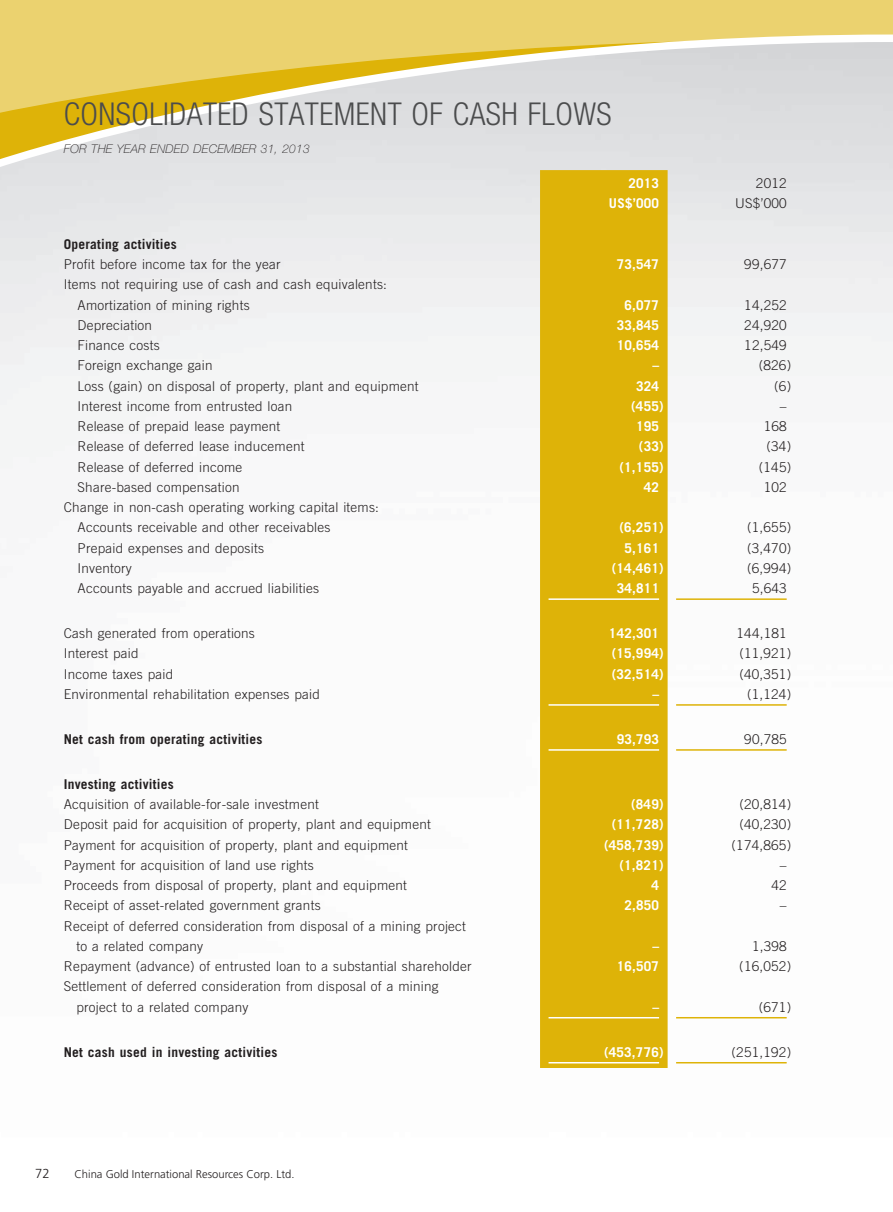
<style>
.page{position:relative;width:893px;height:1212px;background:#fff}
.page>*{position:absolute;margin:0;border:0;box-sizing:border-box;transform-origin:0 0}
.t1{font:300 condensed 31.5px "Helvetica Neue LT Std";letter-spacing:.015em;color:#4b4c4d}
.t2{font:300 13.5px/20.2px "Trade Gothic LT Std";letter-spacing:.015em;color:#231f20}
.t3{font:700 13.5px "Trade Gothic LT Std";letter-spacing:.015em;color:#fff}
.t4{font:700 13.5px "Trade Gothic LT Std";letter-spacing:.015em;color:#231f20}
.t5{font:300 13.05px "Frutiger LT Std";color:#231f20}
.t6{font:italic 100 12px "Helvetica Neue LT Std";letter-spacing:.015em;color:#231f20}
.t7{font:300 11.25px "Frutiger LT Std";color:#231f20}
.s1{font-weight:700}
</style>
<div class="page">
<svg style="left:0;top:117px;width:893px;height:61px;background:#e0ded6"></svg>
<svg style="left:0;top:0;width:893px;height:117px;background:#e4d491"></svg>
<div style="left:540px;top:170px;width:128px;height:898px;background:#deb308"></div>
<hr style="left:549px;top:598px;width:110px;height:2px;background:#fff">
<hr style="left:676px;top:598px;width:111px;height:2px;background:#deb308">
<hr style="left:549px;top:704px;width:110px;height:2px;background:#fff">
<hr style="left:676px;top:704px;width:111px;height:2px;background:#deb308">
<hr style="left:549px;top:749px;width:110px;height:2px;background:#fff">
<hr style="left:676px;top:749px;width:111px;height:2px;background:#deb308">
<hr style="left:549px;top:1017px;width:110px;height:1px;background:#fff">
<hr style="left:676px;top:1017px;width:111px;height:1px;background:#deb308">
<hr style="left:549px;top:1062px;width:110px;height:1px;background:#fff">
<hr style="left:676px;top:1062px;width:111px;height:1px;background:#deb308">
<h1 class="t1" style="left:64px;top:96px;width:549px">CONSOLIDATED STATEMENT OF CASH FLOWS</h1>
<p class="t6" style="left:64px;top:142px;width:247px">FOR THE YEAR ENDED DECEMBER 31, 2013</p>
<p class="t2" style="left:64px;top:234px;width:218px"><span class="s1">Operating activities<br></span>Profit before income tax for the year</p>
<p class="t2" style="left:78px;top:274px;width:311px;text-indent:-14px">Items not requiring use of cash and cash equivalents:<br>Amortization of mining rights</p>
<p class="t3" style="left:628px;top:175px;width:32px">2013</p>
<p class="t2" style="left:756px;top:173px;width:32px">2012</p>
<p class="t3" style="left:609px;top:195px;width:52px">US$’000</p>
<p class="t2" style="left:735px;top:193px;width:53px">US$’000</p>
<p class="t3" style="left:617px;top:256px;width:44px">73,547</p>
<p class="t2" style="left:744px;top:254px;width:44px">99,677</p>
<p class="t3" style="left:624px;top:296px;width:36px">6,077</p>
<p class="t2" style="left:744px;top:294px;width:44px">14,252</p>
<p class="t2" style="left:78px;top:315px;width:76px">Depreciation</p>
<p class="t3" style="left:617px;top:317px;width:44px">33,845</p>
<p class="t2" style="left:744px;top:315px;width:44px">24,920</p>
<p class="t2" style="left:78px;top:335px;width:84px">Finance costs</p>
<p class="t3" style="left:617px;top:337px;width:44px">10,654</p>
<p class="t2" style="left:744px;top:335px;width:44px">12,549</p>
<p class="t2" style="left:78px;top:355px;width:137px">Foreign exchange gain</p>
<p class="t3" style="left:652px;top:357px;width:8px">–</p>
<p class="t2" style="left:759px;top:355px;width:34px">(826)</p>
<p class="t2" style="left:78px;top:375px;width:343px">Loss (gain) on disposal of property, plant and equipment</p>
<p class="t3" style="left:636px;top:377px;width:24px">324</p>
<p class="t2" style="left:774px;top:375px;width:18px">(6)</p>
<p class="t2" style="left:78px;top:396px;width:216px">Interest income from entrusted loan</p>
<p class="t3" style="left:631px;top:398px;width:34px">(455)</p>
<p class="t2" style="left:780px;top:396px;width:8px">–</p>
<p class="t2" style="left:78px;top:416px;width:204px">Release of prepaid lease payment</p>
<p class="t3" style="left:636px;top:418px;width:24px">195</p>
<p class="t2" style="left:764px;top:416px;width:24px">168</p>
<p class="t2" style="left:78px;top:436px;width:229px">Release of deferred lease inducement</p>
<p class="t3" style="left:639px;top:438px;width:26px">(33)</p>
<p class="t2" style="left:766px;top:436px;width:26px">(34)</p>
<p class="t2" style="left:78px;top:456px;width:166px">Release of deferred income</p>
<p class="t3" style="left:619px;top:458px;width:46px">(1,155)</p>
<p class="t2" style="left:759px;top:456px;width:34px">(145)</p>
<p class="t2" style="left:78px;top:477px;width:164px">Share-based compensation</p>
<p class="t3" style="left:644px;top:479px;width:17px">42</p>
<p class="t2" style="left:764px;top:477px;width:24px">102</p>
<p class="t2" style="left:78px;top:497px;width:303px;text-indent:-14px">Change in non-cash operating working capital items:<br>Accounts receivable and other receivables</p>
<p class="t3" style="left:619px;top:519px;width:46px">(6,251)</p>
<p class="t2" style="left:747px;top:517px;width:46px">(1,655)</p>
<p class="t2" style="left:78px;top:537px;width:188px">Prepaid expenses and deposits</p>
<p class="t3" style="left:624px;top:539px;width:36px">5,161</p>
<p class="t2" style="left:747px;top:537px;width:46px">(3,470)</p>
<p class="t2" style="left:78px;top:558px;width:56px">Inventory</p>
<p class="t3" style="left:612px;top:560px;width:53px">(14,461)</p>
<p class="t2" style="left:747px;top:558px;width:46px">(6,994)</p>
<p class="t2" style="left:78px;top:578px;width:243px">Accounts payable and accrued liabilities</p>
<p class="t3" style="left:617px;top:580px;width:44px">34,811</p>
<p class="t2" style="left:752px;top:578px;width:36px">5,643</p>
<p class="t2" style="left:64px;top:623px;width:193px">Cash generated from operations</p>
<p class="t3" style="left:609px;top:625px;width:52px">142,301</p>
<p class="t2" style="left:736px;top:623px;width:52px">144,181</p>
<p class="t2" style="left:64px;top:643px;width:76px">Interest paid</p>
<p class="t3" style="left:612px;top:645px;width:53px">(15,994)</p>
<p class="t2" style="left:739px;top:643px;width:53px">(11,921)</p>
<p class="t2" style="left:64px;top:663px;width:111px">Income taxes paid</p>
<p class="t3" style="left:612px;top:665px;width:53px">(32,514)</p>
<p class="t2" style="left:739px;top:663px;width:53px">(40,351)</p>
<p class="t2" style="left:64px;top:684px;width:258px">Environmental rehabilitation expenses paid</p>
<p class="t3" style="left:652px;top:686px;width:8px">–</p>
<p class="t2" style="left:747px;top:684px;width:46px">(1,124)</p>
<p class="t4" style="left:64px;top:731px;width:200px">Net cash from operating activities</p>
<p class="t3" style="left:617px;top:731px;width:44px">93,793</p>
<p class="t2" style="left:744px;top:729px;width:44px">90,785</p>
<p class="t2" style="left:64px;top:774px;width:257px"><span class="s1">Investing activities<br></span>Acquisition of available-for-sale investment</p>
<p class="t3" style="left:631px;top:796px;width:34px">(849)</p>
<p class="t2" style="left:739px;top:794px;width:53px">(20,814)</p>
<p class="t2" style="left:64px;top:814px;width:369px">Deposit paid for acquisition of property, plant and equipment</p>
<p class="t3" style="left:612px;top:816px;width:53px">(11,728)</p>
<p class="t2" style="left:739px;top:814px;width:53px">(40,230)</p>
<p class="t2" style="left:64px;top:834px;width:346px">Payment for acquisition of property, plant and equipment</p>
<p class="t3" style="left:604px;top:836px;width:61px">(458,739)</p>
<p class="t2" style="left:732px;top:834px;width:61px">(174,865)</p>
<p class="t2" style="left:64px;top:855px;width:252px">Payment for acquisition of land use rights</p>
<p class="t3" style="left:619px;top:857px;width:46px">(1,821)</p>
<p class="t2" style="left:780px;top:855px;width:8px">–</p>
<p class="t2" style="left:64px;top:875px;width:345px">Proceeds from disposal of property, plant and equipment</p>
<p class="t3" style="left:652px;top:877px;width:9px">4</p>
<p class="t2" style="left:771px;top:875px;width:17px">42</p>
<p class="t2" style="left:64px;top:895px;width:258px">Receipt of asset-related government grants</p>
<p class="t3" style="left:624px;top:897px;width:36px">2,850</p>
<p class="t2" style="left:780px;top:895px;width:8px">–</p>
<p class="t2" style="left:77px;top:915px;width:391px;text-indent:-13px">Receipt of deferred consideration from disposal of a mining project to a related company</p>
<p class="t3" style="left:652px;top:938px;width:8px">–</p>
<p class="t2" style="left:752px;top:936px;width:36px">1,398</p>
<p class="t2" style="left:64px;top:956px;width:409px">Repayment (advance) of entrusted loan to a substantial shareholder</p>
<p class="t3" style="left:617px;top:958px;width:44px">16,507</p>
<p class="t2" style="left:739px;top:956px;width:53px">(16,052)</p>
<p class="t2" style="left:77px;top:976px;width:363px;text-indent:-13px">Settlement of deferred consideration from disposal of a mining project to a related company</p>
<p class="t3" style="left:652px;top:998px;width:8px">–</p>
<p class="t2" style="left:759px;top:996px;width:34px">(671)</p>
<p class="t4" style="left:64px;top:1043px;width:215px">Net cash used in investing activities</p>
<p class="t3" style="left:604px;top:1043px;width:61px">(453,776)</p>
<p class="t2" style="left:732px;top:1041px;width:61px">(251,192)</p>
<p class="t5" style="left:35px;top:1166px;width:16px">72</p>
<p class="t7" style="left:74px;top:1167px;width:222px">China Gold International Resources Corp. Ltd.</p>
</div>
